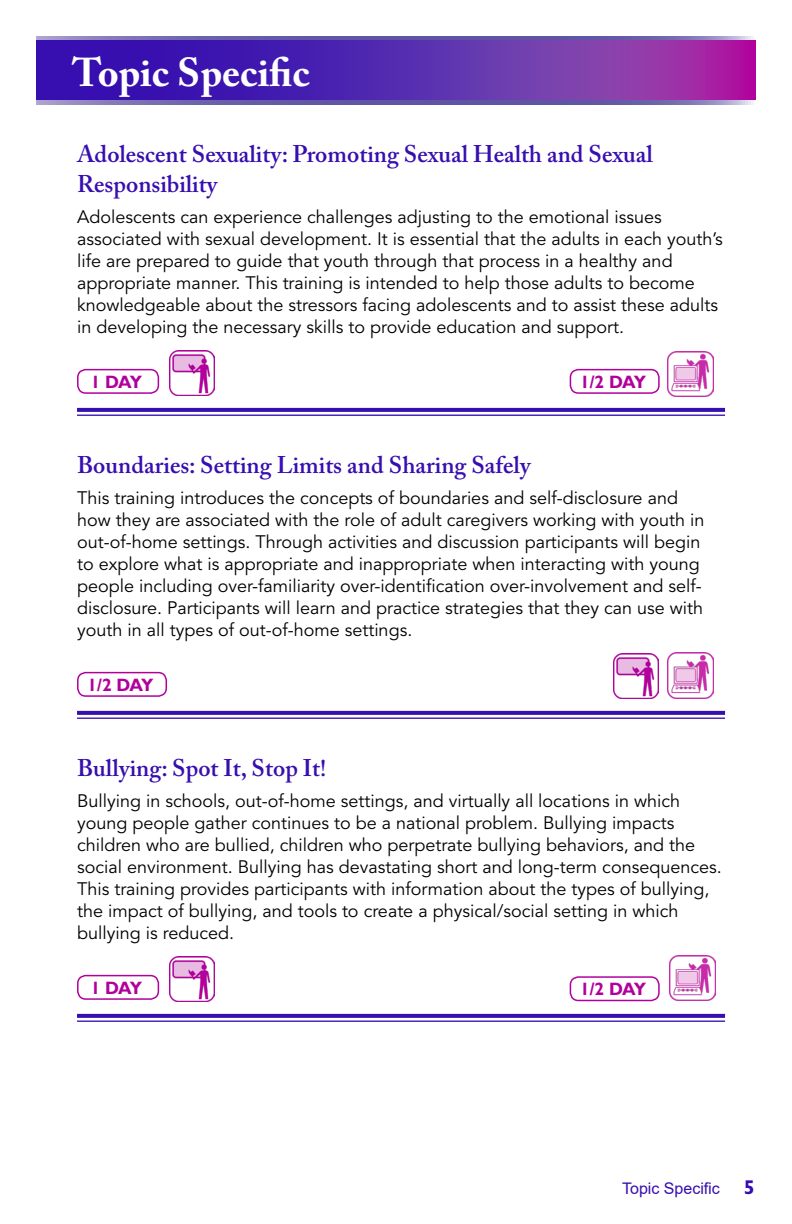
<style>
.page{position:relative;width:792px;height:1224px;background:#fff}
.page>*{position:absolute;margin:0;border:0;box-sizing:border-box;transform-origin:0 0}
.Top_Heading-h2{font:700 40px "Adobe Caslon Pro";color:#fff}
.Heading-h3{font:600 24px/30px "Adobe Caslon Pro";color:#370eaf}
.t1{font:700 20px "Gill Sans";color:#370eaf}
.non_bullets-p{font:18px/22px "Avenir";color:#000}
.duration-p{font:700 18px "Gill Sans";letter-spacing:-.085em;color:#b1009c}
.t2{font:16px "Arial";color:#370eaf}
</style>
<div class="page">
<svg style="left:36px;top:36px;width:720px;height:69px;background:#6f5cae"></svg>
<svg style="left:36px;top:41px;width:720px;height:58px;background:#5f26ad"></svg>
<svg style="left:77px;top:408px;width:648px;height:4px;background:#3c14b1"></svg>
<hr style="left:77px;top:415px;width:648px;height:1px;background:#370eaf">
<svg style="left:77px;top:711px;width:648px;height:4px;background:#3c15b1"></svg>
<hr style="left:77px;top:718px;width:648px;height:1px;background:#370eaf">
<svg style="left:77px;top:1014px;width:648px;height:4px;background:#3d15b1"></svg>
<hr style="left:77px;top:1021px;width:648px;height:1px;background:#370eaf">
<div style="left:77px;top:369px;width:82px;height:25px;border:2px solid #b1009c;border-radius:8px"></div>
<img style="left:169px;top:350px;width:45px;height:45px">
<div style="left:570px;top:369px;width:90px;height:25px;border:2px solid #b1009c;border-radius:8px"></div>
<img style="left:668px;top:351px;width:45px;height:45px">
<div style="left:77px;top:672px;width:90px;height:25px;border:2px solid #b1009c;border-radius:8px"></div>
<img style="left:613px;top:653px;width:45px;height:45px">
<img style="left:668px;top:653px;width:45px;height:45px">
<div style="left:77px;top:975px;width:82px;height:25px;border:2px solid #b1009c;border-radius:8px"></div>
<img style="left:169px;top:956px;width:45px;height:45px">
<div style="left:570px;top:976px;width:90px;height:25px;border:2px solid #b1009c;border-radius:8px"></div>
<img style="left:670px;top:955px;width:45px;height:46px">
<h2 class="Top_Heading-h2" style="left:72px;top:48px;width:239px">Topic Specific</h2>
<h3 class="Heading-h3" style="left:77px;top:139px;width:577px">Adolescent Sexuality: Promoting Sexual Health and Sexual<br>Responsibility</h3>
<p class="non_bullets-p" style="left:77px;top:206px;width:647px">Adolescents can experience challenges adjusting to the emotional issues associated with sexual development. It is essential that the adults in each youth’s life are prepared to guide that youth through that process in a healthy and appropriate manner. This training is intended to help those adults to become knowledgeable about the stressors facing adolescents and to assist these adults in developing the necessary skills to provide education and support.</p>
<p class="duration-p" style="left:91px;top:371px;width:53px">1 DAY</p>
<p class="duration-p" style="left:580px;top:371px;width:68px">1/2 DAY</p>
<h3 class="Heading-h3" style="left:77px;top:450px;width:455px">Boundaries: Setting Limits and Sharing Safely</h3>
<p class="non_bullets-p" style="left:77px;top:487px;width:629px">This training introduces the concepts of boundaries and self-disclosure and how they are associated with the role of adult caregivers working with youth in out-of-home settings. Through activities and discussion participants will begin to explore what is appropriate and inappropriate when interacting with young people including over-familiarity over-identification over-involvement and self&shy;disclosure. Participants will learn and practice strategies that they can use with youth in all types of out-of-home settings.</p>
<p class="duration-p" style="left:87px;top:674px;width:68px">1/2 DAY</p>
<h3 class="Heading-h3" style="left:77px;top:753px;width:251px">Bullying: Spot It, Stop It!</h3>
<p class="non_bullets-p" style="left:77px;top:790px;width:646px">Bullying in schools, out-of-home settings, and virtually all locations in which young people gather continues to be a national problem. Bullying impacts children who are bullied, children who perpetrate bullying behaviors, and the social environment. Bullying has devastating short and long-term consequences.<br>This training provides participants with information about the types of bullying, the impact of bullying, and tools to create a physical/social setting in which bullying is reduced.</p>
<p class="duration-p" style="left:91px;top:977px;width:53px">1 DAY</p>
<p class="duration-p" style="left:580px;top:979px;width:68px">1/2 DAY</p>
<p class="t2" style="left:622px;top:1177px;width:99px">Topic Specific</p>
<p class="t1" style="left:744px;top:1175px;width:13px">5</p>
</div>
